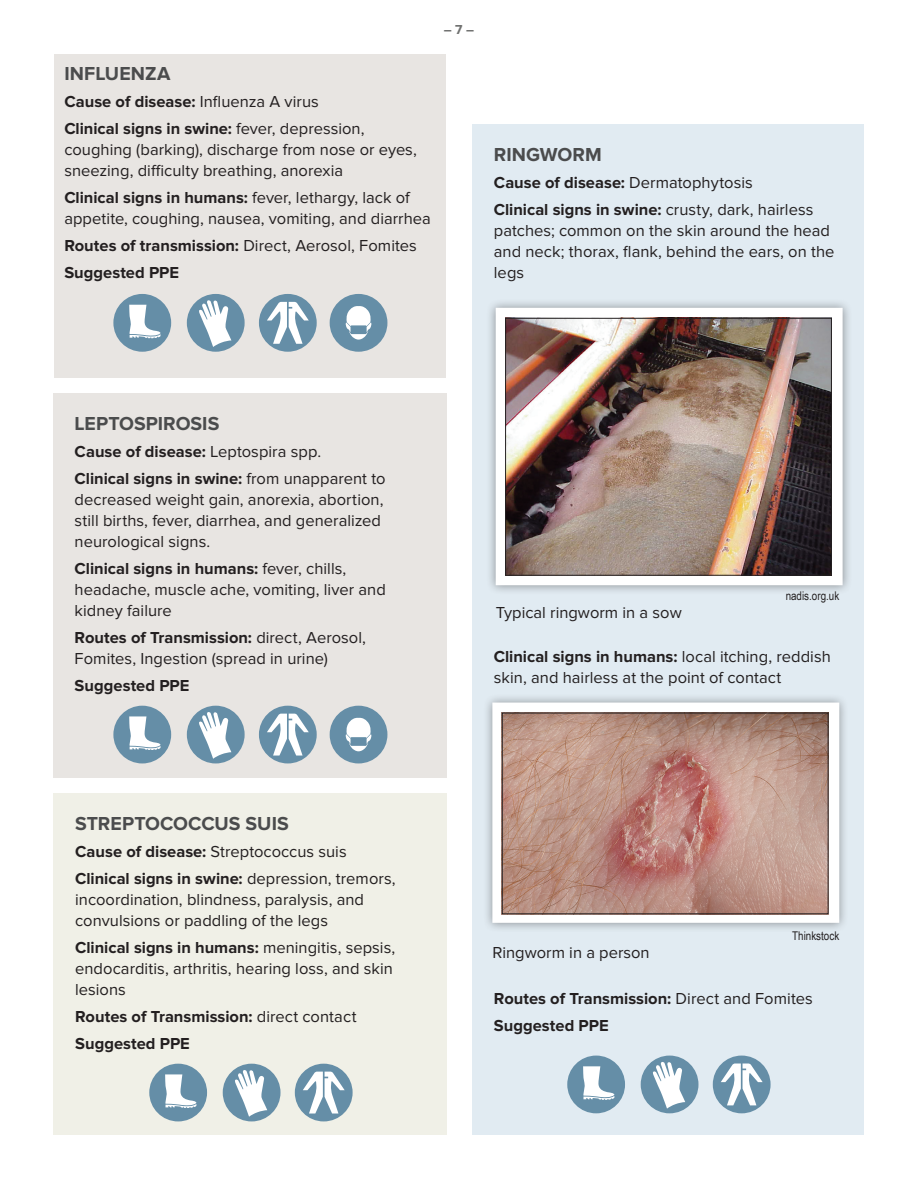
<style>
.page{position:relative;width:918px;height:1188px;background:#fff}
.page>*{position:absolute;margin:0;border:0;box-sizing:border-box;transform-origin:0 0}
.t1{font:700 19.5px "Proxima Nova";color:#4b4c4d}
.t2{font:16.5px/21px "Proxima Nova";color:#231f20}
.t3{font:700 16.5px/27px "Proxima Nova";color:#231f20}
.t4{font:700 13.5px "Proxima Nova";color:#717271}
.t5{font:12px "Arial Narrow";color:#231f20}
.s1{font-weight:400}
.s2{font-weight:700}
</style>
<div class="page">
<div style="left:54px;top:54px;width:392px;height:324px;background:#e8e5e2"></div>
<div style="left:113px;top:294px;width:58px;height:58px;background:#658ea7;border-radius:50%"></div>
<svg style="left:129px;top:305px;width:32px;height:33px"></svg>
<div style="left:187px;top:294px;width:58px;height:58px;background:#658ea7;border-radius:50%"></div>
<svg style="left:199px;top:300px;width:32px;height:47px"></svg>
<div style="left:259px;top:294px;width:58px;height:58px;background:#658ea7;border-radius:50%"></div>
<svg style="left:267px;top:302px;width:42px;height:42px"></svg>
<div style="left:330px;top:294px;width:57px;height:58px;background:#658ea7;border-radius:50%"></div>
<svg style="left:345px;top:306px;width:27px;height:34px"></svg>
<div style="left:53px;top:393px;width:393px;height:385px;background:#e8e5e2"></div>
<div style="left:113px;top:706px;width:58px;height:57px;background:#658ea7;border-radius:50%"></div>
<svg style="left:129px;top:716px;width:32px;height:34px"></svg>
<div style="left:187px;top:706px;width:58px;height:57px;background:#658ea7;border-radius:50%"></div>
<svg style="left:199px;top:712px;width:32px;height:47px"></svg>
<div style="left:259px;top:706px;width:58px;height:57px;background:#658ea7;border-radius:50%"></div>
<svg style="left:267px;top:714px;width:42px;height:42px"></svg>
<div style="left:330px;top:706px;width:57px;height:57px;background:#658ea7;border-radius:50%"></div>
<svg style="left:345px;top:718px;width:27px;height:33px"></svg>
<div style="left:472px;top:124px;width:392px;height:1011px;background:#e1ebf2"></div>
<div style="left:567px;top:1056px;width:58px;height:57px;background:#658ea7;border-radius:50%"></div>
<svg style="left:583px;top:1066px;width:31px;height:34px"></svg>
<div style="left:641px;top:1056px;width:57px;height:57px;background:#658ea7;border-radius:50%"></div>
<svg style="left:653px;top:1062px;width:32px;height:47px"></svg>
<div style="left:713px;top:1056px;width:58px;height:57px;background:#658ea7;border-radius:50%"></div>
<svg style="left:721px;top:1064px;width:42px;height:41px"></svg>
<div style="left:54px;top:793px;width:393px;height:342px;background:#f0f0e7"></div>
<div style="left:149px;top:1064px;width:58px;height:57px;background:#658ea7;border-radius:50%"></div>
<svg style="left:165px;top:1074px;width:31px;height:34px"></svg>
<div style="left:223px;top:1064px;width:58px;height:57px;background:#658ea7;border-radius:50%"></div>
<svg style="left:235px;top:1070px;width:32px;height:47px"></svg>
<div style="left:295px;top:1064px;width:58px;height:57px;background:#658ea7;border-radius:50%"></div>
<svg style="left:303px;top:1072px;width:42px;height:42px"></svg>
<div style="left:486px;top:298px;width:366px;height:297px;background:#231f20;opacity:.45"></div>
<div style="left:496px;top:308px;width:347px;height:277px;background:#fff"></div>
<img style="left:507px;top:320px;width:323px;height:254px">
<div style="left:505px;top:318px;width:327px;height:258px;border:1px solid #231f20"></div>
<div style="left:482px;top:693px;width:367px;height:239px;background:#231f20;opacity:.45"></div>
<svg style="left:492px;top:703px;width:347px;height:220px;background:#f4f3f2"></svg>
<img style="left:504px;top:713px;width:325px;height:201px">
<div style="left:502px;top:713px;width:326px;height:201px;border:1px solid #231f20"></div>
<p class="t1" style="left:64px;top:62px;width:108px">INFLUENZA</p>
<p class="t3" style="left:64px;top:89px;width:302px">Cause of disease: <span class="s1">Influenza A virus<br></span>Clinical signs in swine: <span class="s1">fever, depression,</span></p>
<p class="t2" style="left:64px;top:139px;width:354px">coughing (barking), discharge from nose or eyes, sneezing, difficulty breathing, anorexia</p>
<p class="t2" style="left:64px;top:187px;width:368px"><span class="s2">Clinical signs in humans:</span> fever, lethargy, lack of appetite, coughing, nausea, vomiting, and diarrhea</p>
<p class="t3" style="left:64px;top:232px;width:354px">Routes of transmission: <span class="s1">Direct, Aerosol, Fomites<br></span>Suggested PPE</p>
<p class="t4" style="left:444px;top:22px;width:32px">– 7 –</p>
<p class="t1" style="left:494px;top:144px;width:110px">RINGWORM</p>
<p class="t3" style="left:494px;top:170px;width:321px">Cause of disease: <span class="s1">Dermatophytosis<br></span>Clinical signs in swine: <span class="s1">crusty, dark, hairless</span></p>
<p class="t2" style="left:494px;top:220px;width:342px">patches; common on the skin around the head and neck; thorax, flank, behind the ears, on the legs</p>
<p class="t1" style="left:75px;top:412px;width:146px">LEPTOSPIROSIS</p>
<p class="t3" style="left:75px;top:438px;width:312px">Cause of disease: <span class="s1">Leptospira spp.<br></span>Clinical signs in swine: <span class="s1">from unapparent to</span></p>
<p class="t2" style="left:75px;top:489px;width:310px">decreased weight gain, anorexia, abortion, still births, fever, diarrhea, and generalized neurological signs.</p>
<p class="t2" style="left:75px;top:558px;width:313px"><span class="s2">Clinical signs in humans:</span> fever, chills, headache, muscle ache, vomiting, liver and kidney failure</p>
<p class="t2" style="left:75px;top:627px;width:293px"><span class="s2">Routes of Transmission:</span> direct, Aerosol,<br>Fomites, Ingestion (spread in urine)</p>
<p class="t3" style="left:75px;top:672px;width:116px">Suggested PPE</p>
<p class="t1" style="left:75px;top:812px;width:215px">STREPTOCOCCUS SUIS</p>
<p class="t3" style="left:75px;top:838px;width:322px">Cause of disease: <span class="s1">Streptococcus suis<br></span>Clinical signs in swine: <span class="s1">depression, tremors,</span></p>
<p class="t2" style="left:75px;top:889px;width:290px">incoordination, blindness, paralysis, and convulsions or paddling of the legs</p>
<p class="t2" style="left:75px;top:937px;width:322px"><span class="s2">Clinical signs in humans:</span> meningitis, sepsis, endocarditis, arthritis, hearing loss, and skin lesions</p>
<p class="t3" style="left:75px;top:1003px;width:283px">Routes of Transmission: <span class="s1">direct contact<br></span>Suggested PPE</p>
<p class="t2" style="left:496px;top:602px;width:188px">Typical ringworm in a sow</p>
<p class="t5" style="left:786px;top:587px;width:55px">nadis.org.uk</p>
<p class="t2" style="left:494px;top:646px;width:339px"><span class="s2">Clinical signs in humans:</span> local itching, reddish skin, and hairless at the point of contact</p>
<p class="t2" style="left:492px;top:942px;width:159px">Ringworm in a person</p>
<p class="t5" style="left:792px;top:927px;width:49px">Thinkstock</p>
<p class="t3" style="left:494px;top:985px;width:320px">Routes of Transmission: <span class="s1">Direct and Fomites<br></span>Suggested PPE</p>
</div>
